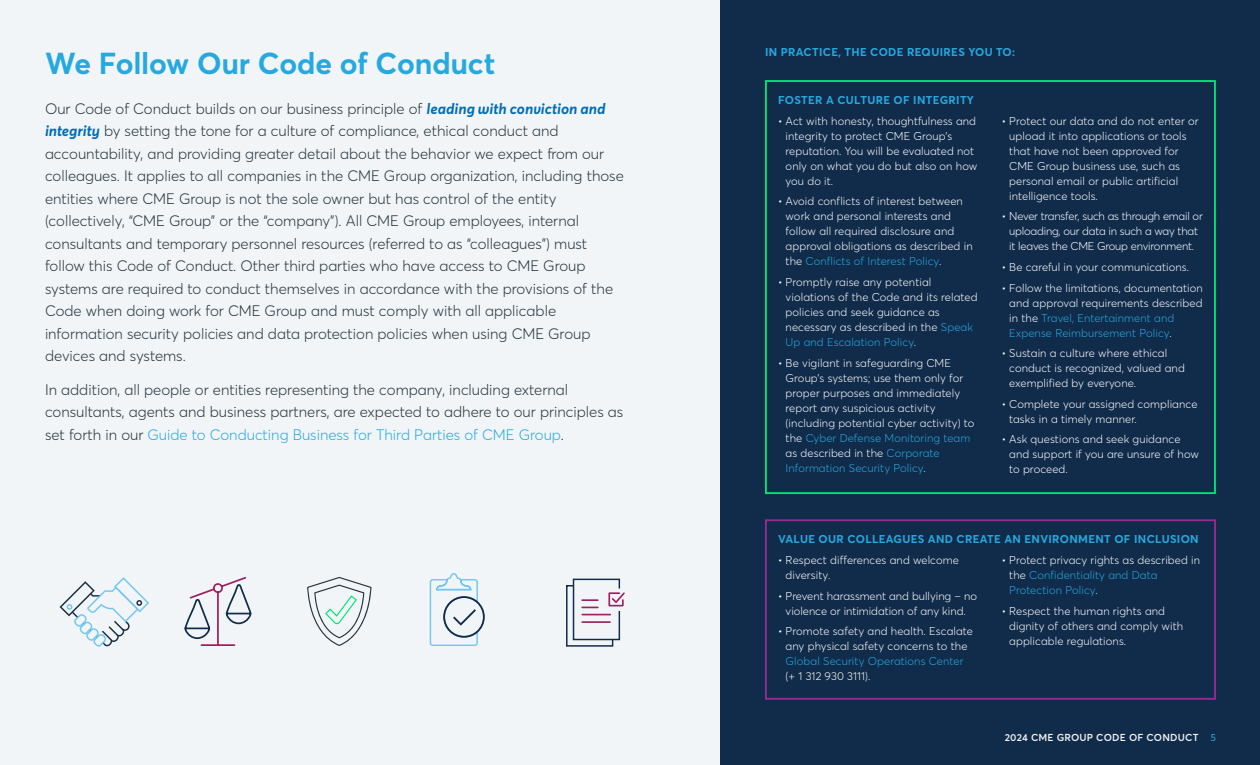
<style>
.page{position:relative;width:1260px;height:765px;background:#fff}
.page>*{position:absolute;margin:0;border:0;box-sizing:border-box;transform-origin:0 0}
.t1{font:700 30px "Averta";letter-spacing:-.005em;color:#25a9e0}
.t2{font:300 15px/22.5px "Averta";color:#25323c}
.t3{font:300 11.25px/15px "Averta";letter-spacing:.01em;color:#fff}
.t4{font:700 11.25px "Averta";letter-spacing:.03em;color:#25a9e0}
.t5{font:300 11.25px/15px "Averta";letter-spacing:-.015em;color:#fff;text-align:center}
.t6{font:300 11.25px "Averta";letter-spacing:.01em;color:#25a9e0}
.t7{font:600 10px "Averta";letter-spacing:.02em;color:#f1f5f7}
.s1{font-weight:700;font-style:italic;color:#006eb6}
.s2{color:#25a9e0}
.s3{font-weight:400;color:#25a9e0}
</style>
<div class="page">
<div style="left:0;top:0;width:719px;height:765px;background:#f1f5f7"></div>
<div style="left:720px;top:0;width:540px;height:765px;background:#112b4a"></div>
<div style="left:765px;top:80px;width:451px;height:414px;border:2px solid #00e473"></div>
<div style="left:765px;top:519px;width:451px;height:181px;border:2px solid #962a92"></div>
<svg style="left:184px;top:577px;width:68px;height:69px"></svg>
<svg style="left:307px;top:577px;width:64px;height:69px"></svg>
<svg style="left:429px;top:573px;width:56px;height:73px"></svg>
<svg style="left:566px;top:578px;width:59px;height:69px"></svg>
<svg style="left:60px;top:577px;width:89px;height:70px"></svg>
<h1 class="t1" style="left:45px;top:43px;width:452px">We Follow Our Code of Conduct</h1>
<p class="t2" style="left:45px;top:97px;width:580px">Our Code of Conduct builds on our business principle of <span class="s1">leading with conviction and integrity</span> by setting the tone for a culture of compliance, ethical conduct and accountability, and providing greater detail about the behavior we expect from our colleagues. It applies to all companies in the CME Group organization, including those entities where CME Group is not the sole owner but has control of the entity (collectively, “CME Group” or the “company”). All CME Group employees, internal consultants and temporary personnel resources (referred to as “colleagues”) must follow this Code of Conduct. Other third parties who have access to CME Group systems are required to conduct themselves in accordance with the provisions of the Code when doing work for CME Group and must comply with all applicable information security policies and data protection policies when using CME Group devices and systems.</p>
<p class="t2" style="left:45px;top:378px;width:580px">In addition, all people or entities representing the company, including external consultants, agents and business partners, are expected to adhere to our principles as set forth in our <span class="s2">Guide to Conducting Business for Third Parties of CME Group</span>.</p>
<p class="t4" style="left:765px;top:44px;width:252px">IN PRACTICE, THE CODE REQUIRES YOU TO:</p>
<p class="t4" style="left:778px;top:92px;width:197px">FOSTER A CULTURE OF INTEGRITY</p>
<p class="t3" style="left:786px;top:113px;width:193px;text-indent:-8px">• Act with honesty, thoughtfulness and integrity to protect CME Group’s reputation. You will be evaluated not only on what you do but also on how you do it.</p>
<p class="t3" style="left:786px;top:194px;width:189px;text-indent:-8px">• Avoid conflicts of interest between work and personal interests and follow all required disclosure and approval obligations as described in the <span class="s2">Conflicts of Interest Policy</span>.</p>
<p class="t3" style="left:786px;top:274px;width:193px;text-indent:-8px">• Promptly raise any potential violations of the Code and its related policies and seek guidance as necessary as described in the <span class="s2">Speak<br>Up and Escalation Policy</span>.</p>
<p class="t3" style="left:786px;top:355px;width:190px;text-indent:-8px">• Be vigilant in safeguarding CME Group’s systems; use them only for proper purposes and immediately report any suspicious activity (including potential cyber activity) to the <span class="s2">Cyber Defense Monitoring team </span>as described in the <span class="s2">Corporate Information Security Policy</span>.</p>
<p class="t3" style="left:1009px;top:113px;width:191px;text-indent:-8px">• Protect our data and do not enter or upload it into applications or tools that have not been approved for<br>CME Group business use, such as personal email or public artificial intelligence tools.</p>
<p class="t5" style="left:1002px;top:208px;width:203px">• Never transfer, such as through email or uploading, our data in such a way that<br>it leaves the CME Group environment.</p>
<p class="t3" style="left:1002px;top:259px;width:189px">• Be careful in your communications.</p>
<p class="t3" style="left:1009px;top:280px;width:195px;text-indent:-8px">• Follow the limitations, documentation and approval requirements described in the <span class="s2">Travel, Entertainment and Expense Reimbursement Policy</span>.</p>
<p class="t3" style="left:1009px;top:345px;width:177px;text-indent:-8px">• Sustain a culture where ethical conduct is recognized, valued and exemplified by everyone.</p>
<p class="t3" style="left:1009px;top:396px;width:190px;text-indent:-8px">• Complete your assigned compliance tasks in a timely manner.</p>
<p class="t3" style="left:1009px;top:432px;width:191px;text-indent:-8px">• Ask questions and seek guidance and support if you are unsure of how to proceed.</p>
<p class="t4" style="left:778px;top:532px;width:422px">VALUE OUR COLLEAGUES AND CREATE AN ENVIRONMENT OF INCLUSION</p>
<p class="t3" style="left:786px;top:552px;width:175px;text-indent:-8px">• Respect differences and welcome diversity.</p>
<p class="t3" style="left:778px;top:588px;width:200px;text-align:center">• Prevent harassment and bullying – no violence or intimidation of any kind.</p>
<p class="t3" style="left:778px;top:623px;width:196px;text-align:center">• Promote safety and health. Escalate any physical safety concerns to the</p>
<p class="t6" style="left:786px;top:654px;width:179px">Global Security Operations Center</p>
<p class="t3" style="left:786px;top:668px;width:86px">(+ 1 312 930 3111).</p>
<p class="t3" style="left:1009px;top:552px;width:192px;text-indent:-8px">• Protect privacy rights as described in the <span class="s2">Confidentiality and Data<br>Protection Policy</span>.</p>
<p class="t3" style="left:1009px;top:603px;width:176px;text-indent:-8px">• Respect the human rights and dignity of others and comply with applicable regulations.</p>
<p class="t7" style="left:1005px;top:730px;width:213px">2024 CME GROUP CODE OF CONDUCT <span class="s3">5</span></p>
</div>
